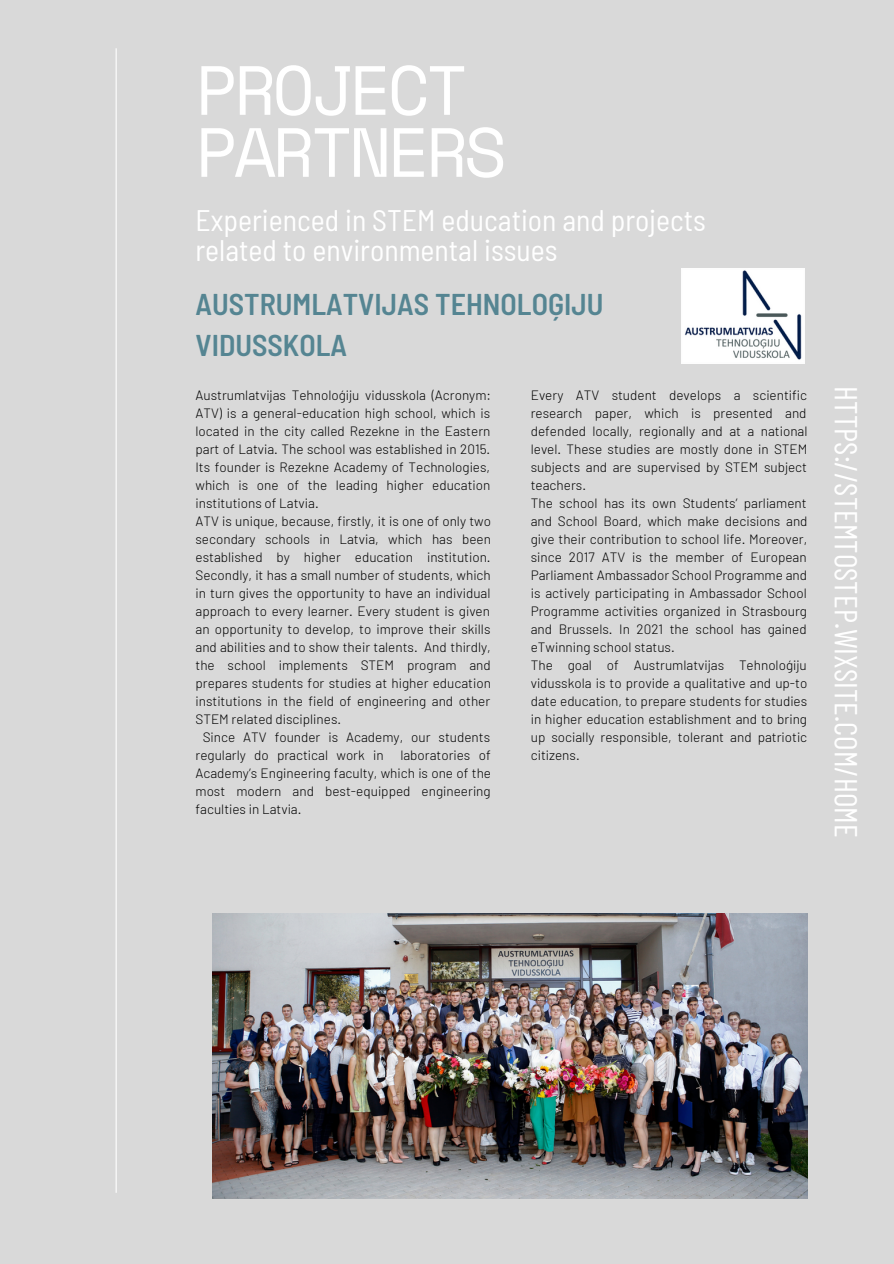
<style>
.page{position:relative;width:894px;height:1264px;background:#fff}
.page>*{position:absolute;margin:0;border:0;box-sizing:border-box;transform-origin:0 0}
.t1{font:69.45px/61.9px "Space Mono";letter-spacing:-.06em;color:#fff}
.t2{font:31.8px "Barlow Condensed";color:#fff}
.t3{font:600 semi-condensed 30px/41.7px "Barlow";color:#558592}
.t4{font:semi-condensed 29.7px/30.5px "Barlow";color:#fff}
.t5{font:300 13.5px/18px "Barlow";color:#000}
</style>
<div class="page">
<div style="left:0;top:0;width:893px;height:1263px;background:#d9d9d9"></div>
<hr style="left:115px;top:48px;width:2px;height:1144px;background:#fff">
<img style="left:212px;top:913px;width:595px;height:285px">
<img style="left:681px;top:269px;width:123px;height:94px">
<h1 class="t1" style="left:195px;top:57px;width:312px">PROJECT<br>PARTNERS</h1>
<h3 class="t4" style="left:195px;top:203px;width:512px">Experienced in STEM education and projects related to environmental issues</h3>
<h3 class="t3" style="left:195px;top:282px;width:409px">AUSTRUMLATVIJAS TEHNOLOĢIJU<br>VIDUSSKOLA</h3>
<p class="t5" style="left:195px;top:385px;width:297px">Austrumlatvijas Tehnoloģiju vidusskola (Acronym:</p>
<p class="t5" style="left:195px;top:403px;width:296px">ATV) is a general-education high school, which is</p>
<p class="t5" style="left:195px;top:421px;width:296px">located in the city called Rezekne in the Eastern</p>
<p class="t5" style="left:195px;top:439px;width:296px">part of Latvia. The school was established in 2015.</p>
<p class="t5" style="left:195px;top:457px;width:296px">Its founder is Rezekne Academy of Technologies,</p>
<p class="t5" style="left:195px;top:475px;width:296px">which is one of the leading higher education</p>
<p class="t5" style="left:195px;top:493px;width:125px">institutions of Latvia.</p>
<p class="t5" style="left:195px;top:511px;width:297px">ATV is unique, because, firstly, it is one of only two</p>
<p class="t5" style="left:195px;top:529px;width:297px">secondary schools in Latvia, which has been</p>
<p class="t5" style="left:195px;top:547px;width:296px">established by higher education institution.</p>
<p class="t5" style="left:195px;top:565px;width:297px">Secondly, it has a small number of students, which</p>
<p class="t5" style="left:195px;top:583px;width:296px">in turn gives the opportunity to have an individual</p>
<p class="t5" style="left:195px;top:601px;width:296px">approach to every learner. Every student is given</p>
<p class="t5" style="left:195px;top:619px;width:296px">an opportunity to develop, to improve their skills</p>
<p class="t5" style="left:195px;top:637px;width:297px">and abilities and to show their talents. And thirdly,</p>
<p class="t5" style="left:195px;top:655px;width:297px">the school implements STEM program and</p>
<p class="t5" style="left:195px;top:673px;width:297px">prepares students for studies at higher education</p>
<p class="t5" style="left:195px;top:691px;width:296px">institutions in the field of engineering and other</p>
<p class="t5" style="left:195px;top:709px;width:147px">STEM related disciplines.</p>
<p class="t5" style="left:203px;top:727px;width:289px">Since ATV founder is Academy, our students</p>
<p class="t5" style="left:195px;top:745px;width:297px">regularly do practical work in laboratories of</p>
<p class="t5" style="left:195px;top:763px;width:297px">Academy’s Engineering faculty, which is one of the</p>
<p class="t5" style="left:195px;top:781px;width:296px">most modern and best-equipped engineering</p>
<p class="t5" style="left:195px;top:800px;width:107px">faculties in Latvia.</p>
<p class="t5" style="left:530px;top:385px;width:278px">Every ATV student develops a scientific research paper, which is presented and defended locally, regionally and at a national level. These studies are mostly done in STEM subjects and are supervised by STEM subject teachers.<br>The school has its own Students’ parliament and School Board, which make decisions and give their contribution to school life. Moreover, since 2017 ATV is the member of European Parliament Ambassador School Programme and is actively participating in Ambassador School Programme activities organized in Strasbourg and Brussels. In 2021 the school has gained eTwinning school status.<br>The goal of Austrumlatvijas Tehnoloģiju vidusskola is to provide a qualitative and up-to date education, to prepare students for studies in higher education establishment and to bring up socially responsible, tolerant and patriotic citizens.</p>
<h2 class="t2" style="left:866px;top:386px;width:452px;rotate:90deg">HTTPS://STEMTOSTEP.WIXSITE.COM/HOME</h2>
</div>
